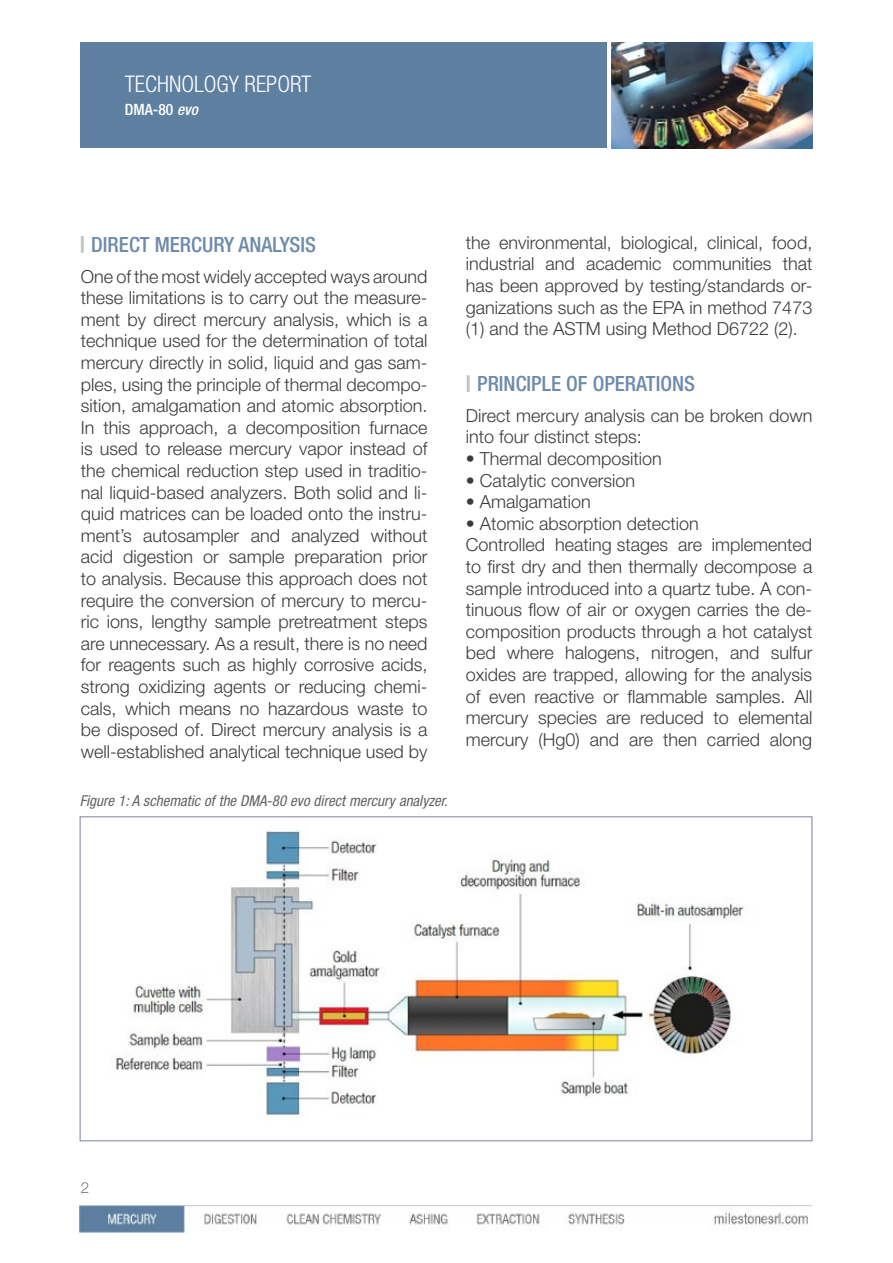
<style>
.page{position:relative;width:893px;height:1263px;background:#fff}
.page>*{position:absolute;margin:0;border:0;box-sizing:border-box;transform-origin:0 0}
.t1{font:300 condensed 22.95px "Helvetica Neue LT Std";color:#fff}
.t2{font:500 condensed 21px "Helvetica Neue LT Std";color:#6e8bab}
.t3{font:300 18px/21.6px "Helvetica Neue LT Std";color:#3c3c3b;text-align:justify}
.t4{font:500 condensed 15.6px "Helvetica Neue LT Std";color:#fff}
.t5{font:italic condensed 15px "Helvetica Neue LT Std";color:#646363}
.t6{font:100 15px "Helvetica Neue LT Std";color:#3c3c3b}
.s1{font-style:italic}
</style>
<div class="page">
<div style="left:81px;top:43px;width:526px;height:105px;background:#5d80a1"></div>
<img style="left:611px;top:43px;width:201px;height:105px">
<img style="left:80px;top:1205px;width:732px;height:28px">
<hr style="left:467px;top:375px;width:3px;height:17px;background:#c6c6c6">
<hr style="left:81px;top:236px;width:3px;height:17px;background:#c6c6c6">
<img style="left:116px;top:829px;width:628px;height:287px">
<p class="t1" style="left:125px;top:71px;width:188px">TECHNOLOGY REPORT</p>
<p class="t4" style="left:125px;top:100px;width:75px">DMA-80 <span class="s1">evo</span></p>
<p class="t2" style="left:91px;top:232px;width:226px">DIRECT MERCURY ANALYSIS</p>
<p class="t3" style="left:81px;top:265px;width:348px">One of the most widely accepted ways around these limitations is to carry out the measure&shy;ment by direct mercury analysis, which is a technique used for the determination of total mercury directly in solid, liquid and gas sam&shy;ples, using the principle of thermal decompo&shy;sition, amalgamation and atomic absorption.<br>In this approach, a decomposition furnace is used to release mercury vapor instead of the chemical reduction step used in traditio&shy;nal liquid-based analyzers. Both solid and li&shy;quid matrices can be loaded onto the instru&shy;ment’s autosampler and analyzed without acid digestion or sample preparation prior to analysis. Because this approach does not require the conversion of mercury to mercu&shy;ric ions, lengthy sample pretreatment steps are unnecessary. As a result, there is no need for reagents such as highly corrosive acids, strong oxidizing agents or reducing chemi&shy;cals, which means no hazardous waste to be disposed of. Direct mercury analysis is a well-established analytical technique used by</p>
<p class="t5" style="left:80px;top:792px;width:370px">Figure 1: A schematic of the DMA-80 evo direct mercury analyzer.</p>
<p class="t3" style="left:466px;top:231px;width:348px">the environmental, biological, clinical, food, industrial and academic communities that has been approved by testing/standards or&shy;ganizations such as the EPA in method 7473 (1) and the ASTM using Method D6722 (2).</p>
<p class="t2" style="left:477px;top:371px;width:219px">PRINCIPLE OF OPERATIONS</p>
<p class="t3" style="left:466px;top:404px;width:348px">Direct mercury analysis can be broken down into four distinct steps:</p>
<p class="t3" style="left:466px;top:447px;width:198px">• Thermal decomposition</p>
<p class="t3" style="left:466px;top:469px;width:171px">• Catalytic conversion</p>
<p class="t3" style="left:466px;top:490px;width:127px">• Amalgamation</p>
<p class="t3" style="left:466px;top:512px;width:348px;text-align:left">• Atomic absorption detection<br>Controlled heating stages are implemented to first dry and then thermally decompose a sample introduced into a quartz tube. A con&shy;tinuous flow of air or oxygen carries the de&shy;composition products through a hot catalyst bed where halogens, nitrogen, and sulfur oxides are trapped, allowing for the analysis of even reactive or flammable samples. All mercury species are reduced to elemental mercury (Hg0) and are then carried along</p>
<p class="t6" style="left:81px;top:1179px;width:10px">2</p>
</div>
